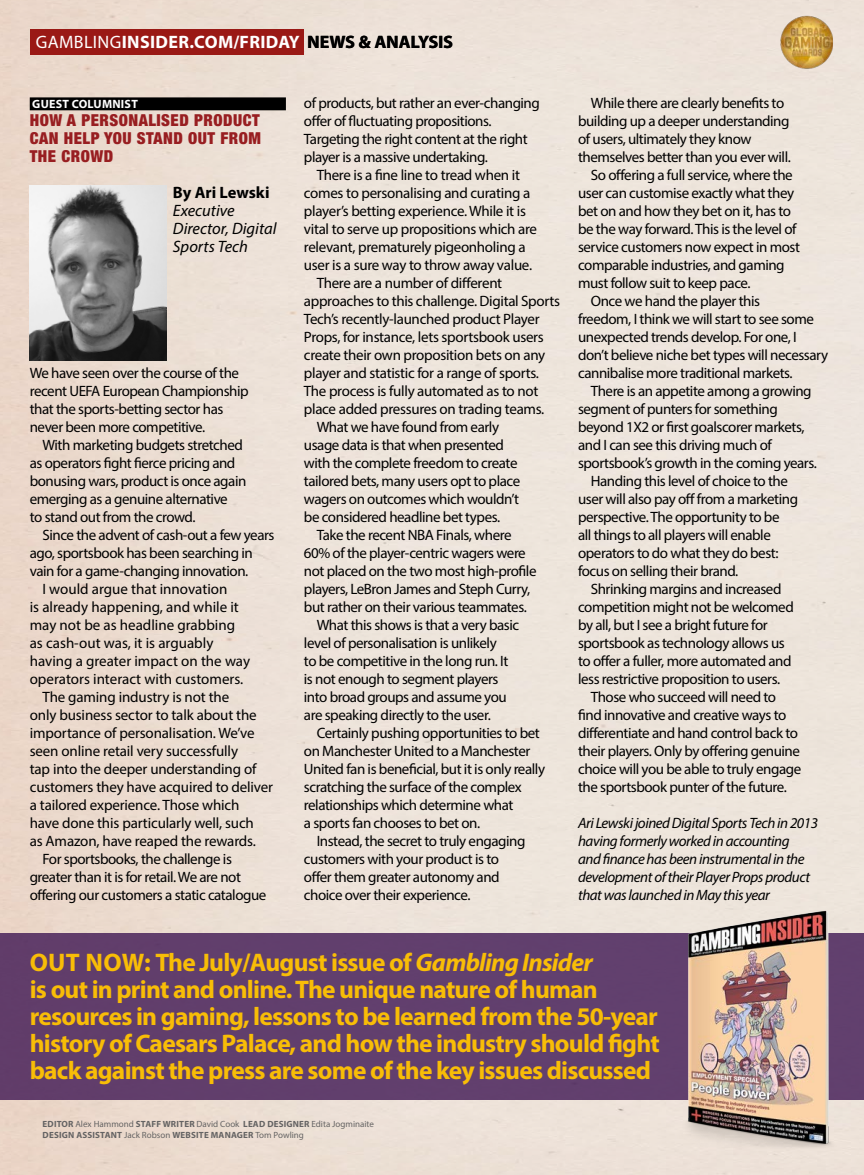
<style>
.page{position:relative;width:864px;height:1175px;background:#fff}
.page>*{position:absolute;margin:0;border:0;box-sizing:border-box;transform-origin:0 0}
.t1{font:700 25.5px/27px "Myriad Pro";letter-spacing:-.03em;color:#f8bd07}
.t2{font:700 18px "Myriad Pro";letter-spacing:.005em;color:#fff}
.t3{font:900 condensed 16.5px/18px "Helvetica Neue LT Std";letter-spacing:.03em;color:#981e21;text-align:justify}
.t4{font:italic 16.5px/18px "Myriad Pro";color:#000}
.t5{font:700 16.5px "Myriad Pro";letter-spacing:-.005em;color:#000}
.t6{font:15px/18px "Myriad Pro";letter-spacing:-.03em;color:#000}
.t7{font:15px/18px "Myriad Pro";letter-spacing:-.01em;color:#000}
.t8{font:italic 15px/18px "Myriad Pro";letter-spacing:-.03em;color:#000}
.t9{font:15px/18px "Myriad Pro";color:#000}
.t10{font:700 12px "Myriad Pro";letter-spacing:.02em;color:#fff}
.t11{font:700 9px/11.6px "Myriad Pro";letter-spacing:.02em;color:#646363}
.s1{font-weight:400}
.s2{color:#000}
.s3{font-style:italic}
</style>
<div class="page">
<img style="left:0;top:0;width:864px;height:1174px">
<div style="left:0;top:932px;width:864px;height:167px;background:#613f6d"></div>
<div style="left:30px;top:29px;width:273px;height:25px;background:#9a1915"></div>
<div style="left:30px;top:97px;width:256px;height:13px;background:#000"></div>
<img style="left:30px;top:186px;width:137px;height:174px">
<img style="left:654px;top:897px;width:204px;height:258px">
<img style="left:768px;top:14px;width:65px;height:57px">
<p class="t2" style="left:36px;top:30px;width:419px"><span class="s1">GAMBLING</span>INSIDER.COM/FRIDAY <span class="s2">NEWS &amp; ANALYSIS</span></p>
<p class="t10" style="left:32px;top:96px;width:107px">GUEST COLUMNIST</p>
<p class="t3" style="left:30px;top:111px;width:233px">HOW A PERSONALISED PRODUCT CAN HELP YOU STAND OUT FROM THE CROWD</p>
<p class="t5" style="left:173px;top:182px;width:98px">By Ari Lewski</p>
<p class="t4" style="left:173px;top:201px;width:105px">Executive<br>Director, Digital<br>Sports Tech</p>
<p class="t6" style="left:30px;top:364px;width:221px">We have seen over the course of the recent UEFA European Championship that the sports-betting sector has never been more competitive.</p>
<p class="t6" style="left:30px;top:436px;width:218px;text-indent:13px">With marketing budgets stretched as operators fight fierce pricing and bonusing wars, product is once again emerging as a genuine alternative<br>to stand out from the crowd.</p>
<p class="t6" style="left:30px;top:526px;width:246px;text-indent:13px">Since the advent of cash-out a few years ago, sportsbook has been searching in vain for a game-changing innovation.</p>
<p class="t9" style="left:30px;top:580px;width:222px;text-indent:13px">I would argue that innovation<br>is already happening, and while it may not be as headline grabbing as cash-out was, it is arguably having a greater impact on the way operators interact with customers.</p>
<p class="t7" style="left:30px;top:688px;width:245px;text-indent:13px">The gaming industry is not the<br>only business sector to talk about the importance of personalisation. We’ve seen online retail very successfully<br>tap into the deeper understanding of customers they have acquired to deliver a tailored experience. Those which<br>have done this particularly well, such<br>as Amazon, have reaped the rewards.</p>
<p class="t6" style="left:30px;top:850px;width:238px;text-indent:13px">For sportsbooks, the challenge is greater than it is for retail. We are not offering our customers a static catalogue</p>
<p class="t6" style="left:304px;top:94px;width:237px">of products, but rather an ever-changing offer of fluctuating propositions.<br>Targeting the right content at the right player is a massive undertaking.</p>
<p class="t6" style="left:304px;top:166px;width:235px;text-indent:13px">There is a fine line to tread when it comes to personalising and curating a player’s betting experience. While it is vital to serve up propositions which are relevant, prematurely pigeonholing a user is a sure way to throw away value.</p>
<p class="t6" style="left:304px;top:274px;width:258px;text-indent:13px">There are a number of different approaches to this challenge. Digital Sports Tech’s recently-launched product Player Props, for instance, lets sportsbook users create their own proposition bets on any player and statistic for a range of sports.<br>The process is fully automated as to not place added pressures on trading teams.</p>
<p class="t6" style="left:304px;top:418px;width:218px;text-indent:13px">What we have found from early usage data is that when presented with the complete freedom to create tailored bets, many users opt to place wagers on outcomes which wouldn’t be considered headline bet types.</p>
<p class="t6" style="left:304px;top:526px;width:234px;text-indent:13px">Take the recent NBA Finals, where 60% of the player-centric wagers were not placed on the two most high-profile players, LeBron James and Steph Curry, but rather on their various teammates.</p>
<p class="t6" style="left:304px;top:616px;width:217px;text-indent:13px">What this shows is that a very basic level of personalisation is unlikely<br>to be competitive in the long run. It is not enough to segment players into broad groups and assume you are speaking directly to the user.</p>
<p class="t6" style="left:304px;top:724px;width:243px;text-indent:13px">Certainly pushing opportunities to bet on Manchester United to a Manchester United fan is beneficial, but it is only really scratching the surface of the complex relationships which determine what<br>a sports fan chooses to bet on.</p>
<p class="t6" style="left:304px;top:832px;width:223px;text-indent:13px">Instead, the secret to truly engaging customers with your product is to offer them greater autonomy and choice over their experience.</p>
<p class="t6" style="left:578px;top:94px;width:214px;text-indent:13px">While there are clearly benefits to building up a deeper understanding of users, ultimately they know themselves better than you ever will.</p>
<p class="t6" style="left:578px;top:166px;width:223px;text-indent:13px">So offering a full service, where the user can customise exactly what they bet on and how they bet on it, has to be the way forward. This is the level of service customers now expect in most comparable industries, and gaming must follow suit to keep pace.</p>
<p class="t6" style="left:578px;top:292px;width:251px;text-indent:13px">Once we hand the player this<br>freedom, I think we will start to see some unexpected trends develop. For one, I don’t believe niche bet types will necessary cannibalise more traditional markets.</p>
<p class="t6" style="left:578px;top:382px;width:240px;text-indent:13px">There is an appetite among a growing segment of punters for something beyond 1X2 or first goalscorer markets, and I can see this driving much of sportsbook’s growth in the coming years.</p>
<p class="t6" style="left:578px;top:472px;width:222px;text-indent:13px">Handing this level of choice to the user will also pay off from a marketing perspective. The opportunity to be<br>all things to all players will enable operators to do what they do best: focus on selling their brand.</p>
<p class="t6" style="left:578px;top:580px;width:217px;text-indent:13px">Shrinking margins and increased competition might not be welcomed by all, but I see a bright future for sportsbook as technology allows us to offer a fuller, more automated and less restrictive proposition to users.</p>
<p class="t6" style="left:578px;top:688px;width:225px;text-indent:13px">Those who succeed will need to find innovative and creative ways to differentiate and hand control back to their players. Only by offering genuine choice will you be able to truly engage the sportsbook punter of the future.</p>
<p class="t8" style="left:578px;top:814px;width:242px">Ari Lewski joined Digital Sports Tech in 2013 having formerly worked in accounting<br>and finance has been instrumental in the development of their Player Props product that was launched in May this year</p>
<p class="t1" style="left:30px;top:948px;width:632px">OUT NOW: The July/August issue of <span class="s3">Gambling Insider<br></span>is out in print and online. The unique nature of human resources in gaming, lessons to be learned from the 50-year history of Caesars Palace, and how the industry should fight back against the press are some of the key issues discussed</p>
<p class="t11" style="left:43px;top:1117px;width:333px">EDITOR <span class="s1">Alex Hammond</span> STAFF WRITER <span class="s1">David Cook</span> LEAD DESIGNER <span class="s1">Edita Jogminaite<br></span>DESIGN ASSISTANT <span class="s1">Jack Robson</span> WEBSITE MANAGER <span class="s1">Tom Powling</span></p>
</div>
